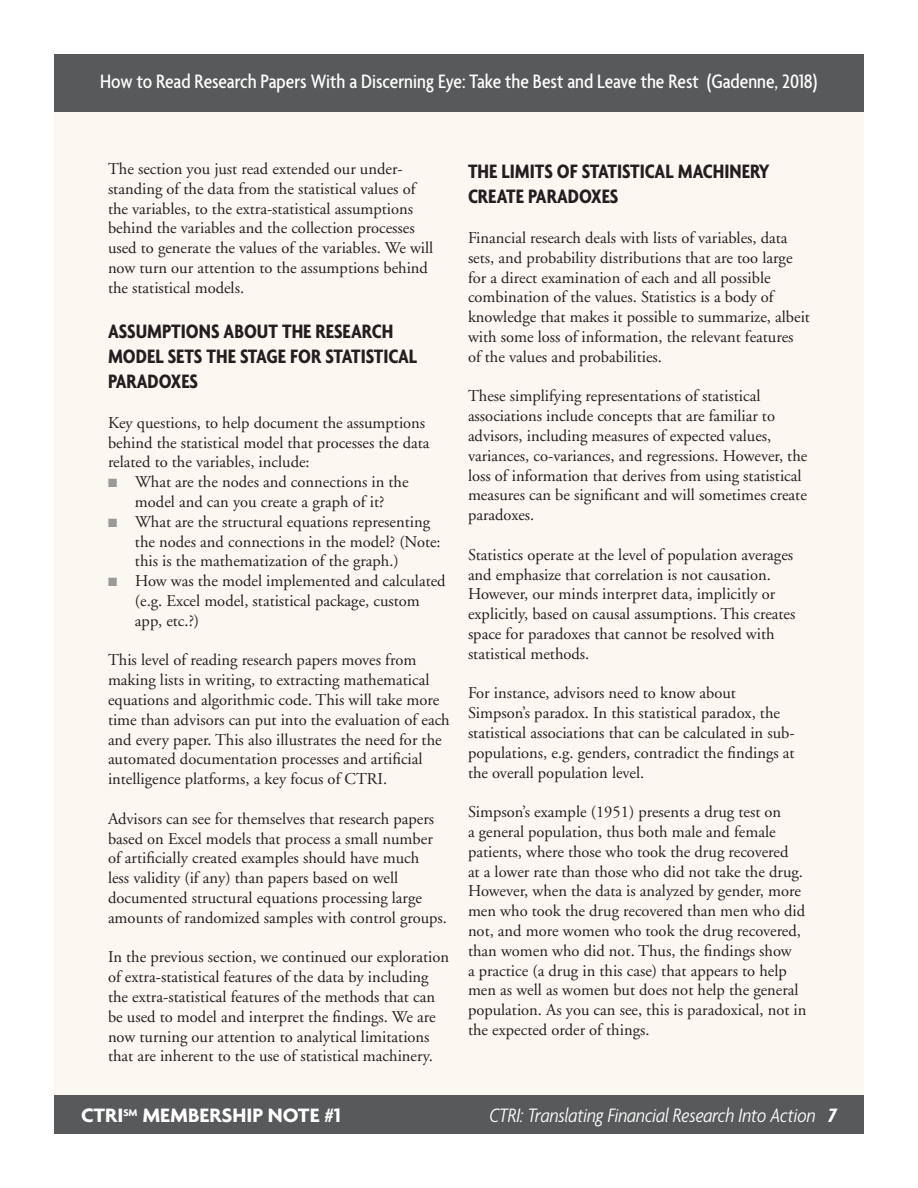
<style>
.page{position:relative;width:918px;height:1188px;background:#fff}
.page>*{position:absolute;margin:0;border:0;box-sizing:border-box;transform-origin:0 0}
.t1{font:700 condensed 21px/25.2px "Agenda";color:#231f20}
.t2{font:500 condensed 21px "Agenda";color:#fff}
.t3{font:italic 300 condensed 21px "Agenda";color:#fff}
.t4{font:700 21px "Agenda";color:#fff}
.t5{font:16.5px/19.8px "Adobe Garamond";color:#231f20}
.s1{color:#9c999a}
.s2{font-weight:700}
</style>
<div class="page">
<div style="left:54px;top:105px;width:810px;height:1001px;background:#fbf8f2"></div>
<div style="left:54px;top:54px;width:810px;height:57px;background:#58595b"></div>
<div style="left:54px;top:1096px;width:810px;height:38px;background:#58595b"></div>
<p class="t2" style="left:100px;top:69px;width:719px">How to Read Research Papers With a Discerning Eye: Take the Best and Leave the Rest (Gadenne, 2018)</p>
<p class="t5" style="left:108px;top:159px;width:309px">The section you just read extended our under&shy;standing of the data from the statistical values of</p>
<p class="t5" style="left:108px;top:199px;width:308px">the variables, to the extra-statistical assumptions behind the variables and the collection processes</p>
<p class="t5" style="left:108px;top:239px;width:327px">used to generate the values of the variables. We will now turn our attention to the assumptions behind the statistical models.</p>
<p class="t1" style="left:108px;top:318px;width:311px">ASSUMPTIONS ABOUT THE RESEARCH<br>MODEL SETS THE STAGE FOR STATISTICAL<br>PARADOXES</p>
<p class="t5" style="left:108px;top:413px;width:323px">Key questions, to help document the assumptions behind the statistical model that processes the data related to the variables, include:</p>
<p class="t5" style="left:108px;top:473px;width:302px"><span class="s1">■</span> What are the nodes and connections in the</p>
<p class="t5" style="left:135px;top:492px;width:251px">model and can you create a graph of it?</p>
<p class="t5" style="left:108px;top:512px;width:324px"><span class="s1">■</span> What are the structural equations representing</p>
<p class="t5" style="left:135px;top:532px;width:307px">the nodes and connections in the model? (Note:</p>
<p class="t5" style="left:135px;top:552px;width:265px">this is the mathematization of the graph.)</p>
<p class="t5" style="left:108px;top:572px;width:339px"><span class="s1">■</span> How was the model implemented and calculated</p>
<p class="t5" style="left:135px;top:591px;width:286px">(e.g. Excel model, statistical package, custom</p>
<p class="t5" style="left:135px;top:611px;width:66px">app, etc.?)</p>
<p class="t5" style="left:108px;top:651px;width:343px">This level of reading research papers moves from making lists in writing, to extracting mathematical equations and algorithmic code. This will take more time than advisors can put into the evaluation of each and every paper. This also illustrates the need for the automated documentation processes and artificial intelligence platforms, a key focus of CTRI.</p>
<p class="t5" style="left:108px;top:809px;width:341px">Advisors can see for themselves that research papers based on Excel models that process a small number of artificially created examples should have much<br>less validity (if any) than papers based on well documented structural equations processing large amounts of randomized samples with control groups.</p>
<p class="t5" style="left:108px;top:948px;width:343px">In the previous section, we continued our exploration of extra-statistical features of the data by including the extra-statistical features of the methods that can be used to model and interpret the findings. We are now turning our attention to analytical limitations that are inherent to the use of statistical machinery.</p>
<p class="t1" style="left:468px;top:159px;width:303px">THE LIMITS OF STATISTICAL MACHINERY<br>CREATE PARADOXES</p>
<p class="t5" style="left:468px;top:228px;width:344px">Financial research deals with lists of variables, data sets, and probability distributions that are too large for a direct examination of each and all possible combination of the values. Statistics is a body of knowledge that makes it possible to summarize, albeit with some loss of information, the relevant features of the values and probabilities.</p>
<p class="t5" style="left:468px;top:387px;width:341px">These simplifying representations of statistical associations include concepts that are familiar to advisors, including measures of expected values, variances, co-variances, and regressions. However, the loss of information that derives from using statistical measures can be significant and will sometimes create paradoxes.</p>
<p class="t5" style="left:468px;top:545px;width:329px">Statistics operate at the level of population averages and emphasize that correlation is not causation.<br>However, our minds interpret data, implicitly or explicitly, based on causal assumptions. This creates space for paradoxes that cannot be resolved with statistical methods.</p>
<p class="t5" style="left:468px;top:684px;width:328px">For instance, advisors need to know about Simpson’s paradox. In this statistical paradox, the statistical associations that can be calculated in sub&shy;populations, e.g. genders, contradict the findings at the overall population level.</p>
<p class="t5" style="left:468px;top:803px;width:340px">Simpson’s example (1951) presents a drug test on<br>a general population, thus both male and female patients, where those who took the drug recovered<br>at a lower rate than those who did not take the drug.<br>However, when the data is analyzed by gender, more men who took the drug recovered than men who did not, and more women who took the drug recovered, than women who did not. Thus, the findings show<br>a practice (a drug in this case) that appears to help men as well as women but does not help the general population. As you can see, this is paradoxical, not in the expected order of things.</p>
<p class="t4" style="left:81px;top:1102px;width:262px">CTRI<sup>SM</sup> MEMBERSHIP NOTE #1</p>
<p class="t3" style="left:489px;top:1103px;width:349px">CTRI: Translating Financial Research Into Action <span class="s2">7</span></p>
</div>
